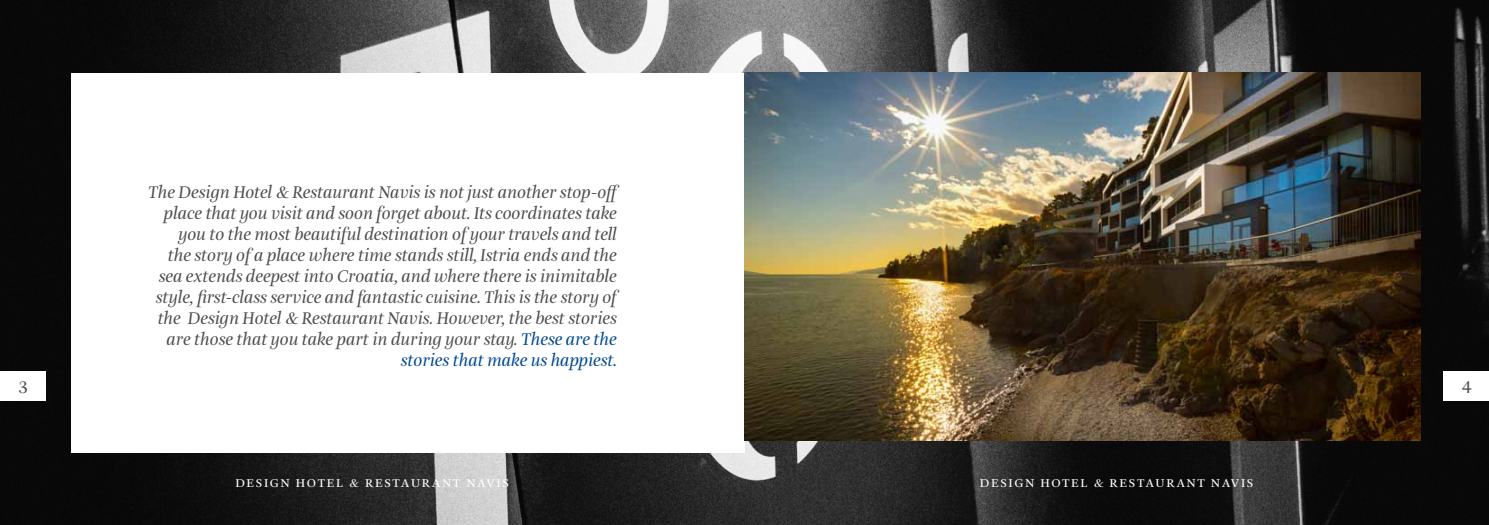
<style>
.page{position:relative;width:1489px;height:525px;background:#fff}
.page>*{position:absolute;margin:0;border:0;box-sizing:border-box;transform-origin:0 0}
.t1{font:italic 17.5px/21px "Amalia Pro";color:#4d4d4f;text-align:right}
.t2{font:17.5px "Amalia Pro";color:#4d4d4f}
.t3{font:15px "Amalia Pro";letter-spacing:.1em;color:#fff}
.s1{color:#004990}
</style>
<div class="page">
<img style="left:0;top:0;width:1488px;height:524px">
<div style="left:71px;top:73px;width:673px;height:379px;background:#fff"></div>
<div style="left:0;top:371px;width:45px;height:29px;background:#fff"></div>
<div style="left:1443px;top:371px;width:45px;height:29px;background:#fff"></div>
<img style="left:744px;top:73px;width:676px;height:367px">
<p class="t1" style="left:148px;top:182px;width:474px">The Design Hotel &amp; Restaurant Navis is not just another stop-off place that you visit and soon forget about. Its coordinates take you to the most beautiful destination of your travels and tell<br>the story of a place where time stands still, Istria ends and the sea extends deepest into Croatia, and where there is inimitable style, first-class service and fantastic cuisine. This is the story of the Design Hotel &amp; Restaurant Navis. However, the best stories are those that you take part in during your stay. <span class="s1">These are the stories that make us happiest.</span></p>
<p class="t2" style="left:19px;top:376px;width:11px">3</p>
<p class="t2" style="left:1461px;top:376px;width:13px">4</p>
<p class="t3" style="left:235px;top:473px;width:275px">design hotel &amp; restaurant navis</p>
<p class="t3" style="left:979px;top:473px;width:275px">design hotel &amp; restaurant navis</p>
</div>
